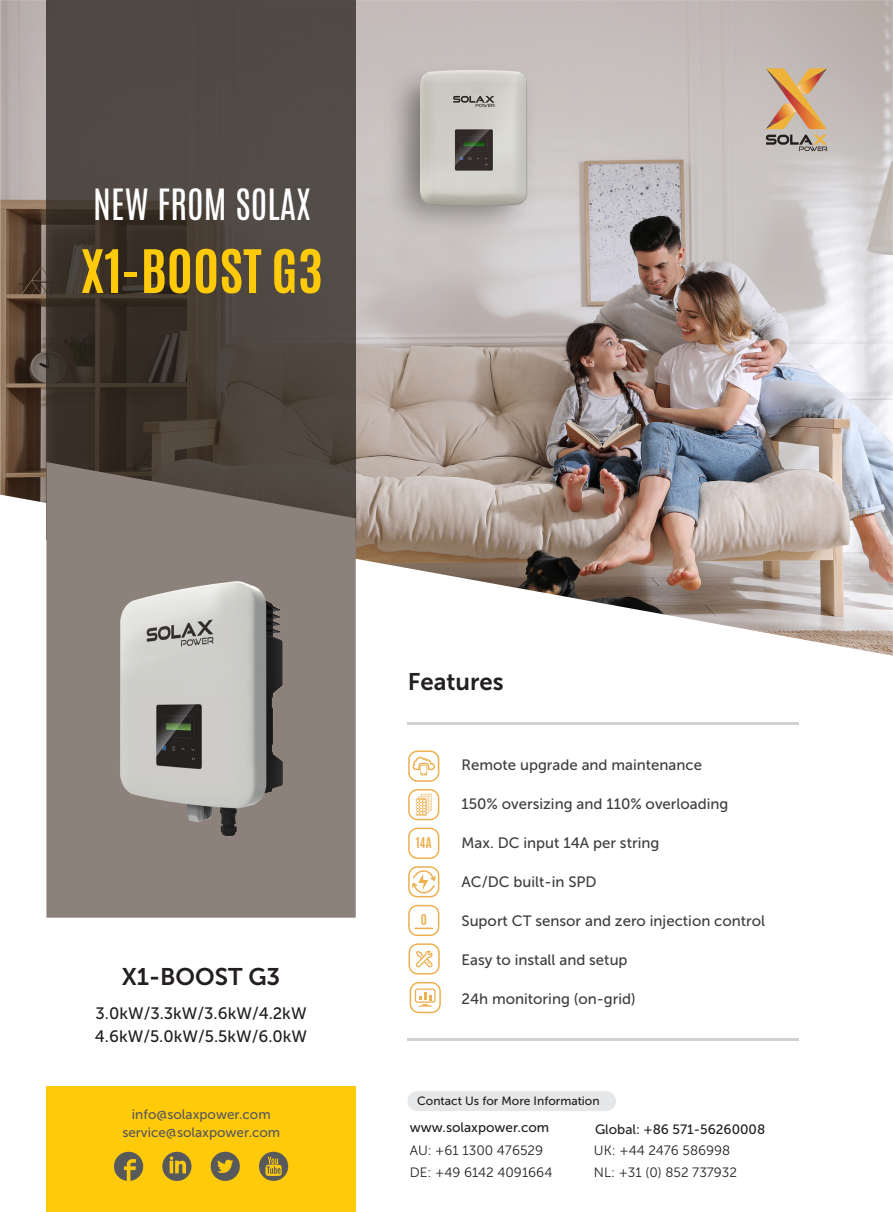
<style>
.page{position:relative;width:893px;height:1212px;background:#fff}
.page>*{position:absolute;margin:0;border:0;box-sizing:border-box;transform-origin:0 0}
.t1{font:700 50.85px "Antonio";color:#feca0a;scale:1.06 1}
.t2{font:36px "Antonio";color:#fff}
.t3{font:24px "Museo Sans 700";color:#231f20}
.t4{font:16.5px/23.4px "Museo Sans 500";color:#231f20}
.t5{font:15px "Museo Sans 500";color:#3e3e3f}
.t6{font:13.5px/21.5px "Museo Sans 300";color:#231f20}
.t7{font:13.5px/18.6px "Museo Sans 500";color:#58595b;text-align:center}
.t8{font:13.5px "Museo Sans 500";color:#231f20}
.t9{font:700 12.45px "Antonio";color:#edb050}
.t10{font:12px "Museo Sans 500";color:#231f20}
</style>
<div class="page">
<img style="left:0;top:0;width:893px;height:656px">
<svg style="left:47px;top:0;width:309px;height:462px;background:#49413a"></svg>
<svg style="left:46px;top:462px;width:310px;height:456px;background:#877b75"></svg>
<div style="left:46px;top:1086px;width:310px;height:126px;background:#feca0a"></div>
<svg style="left:114px;top:1152px;width:29px;height:29px"></svg>
<svg style="left:210px;top:1151px;width:30px;height:30px"></svg>
<svg style="left:259px;top:1151px;width:29px;height:30px"></svg>
<svg style="left:162px;top:1151px;width:30px;height:30px"></svg>
<div style="left:407px;top:1091px;width:209px;height:20px;background:#e6e7e9;border-radius:10px"></div>
<svg style="left:766px;top:68px;width:61px;height:61px;background:#d1a679"></svg>
<svg style="left:766px;top:135px;width:62px;height:16px"></svg>
<hr style="left:408px;top:722px;width:391px;height:3px;background:#d1d2d4">
<hr style="left:408px;top:1038px;width:391px;height:3px;background:#d1d2d4">
<img style="left:105px;top:574px;width:193px;height:276px">
<div style="left:408px;top:905px;width:31px;height:31px;border:2px solid #edb050;border-radius:9px"></div>
<svg style="left:415px;top:927px;width:17px;height:2px"></svg>
<div style="left:408px;top:789px;width:31px;height:31px;border:2px solid #edb050;border-radius:9px"></div>
<svg style="left:416px;top:794px;width:16px;height:21px"></svg>
<div style="left:408px;top:828px;width:31px;height:31px;border:2px solid #edb050;border-radius:9px"></div>
<div style="left:408px;top:866px;width:31px;height:31px;border:2px solid #edb050;border-radius:9px"></div>
<svg style="left:411px;top:869px;width:26px;height:25px"></svg>
<div style="left:408px;top:750px;width:31px;height:32px;border:2px solid #edb050;border-radius:9px"></div>
<svg style="left:412px;top:757px;width:23px;height:18px"></svg>
<div style="left:409px;top:943px;width:31px;height:31px;border:2px solid #edb050;border-radius:9px"></div>
<svg style="left:416px;top:950px;width:17px;height:17px"></svg>
<div style="left:410px;top:982px;width:31px;height:31px;border:2px solid #edb050;border-radius:9px"></div>
<svg style="left:415px;top:988px;width:21px;height:19px"></svg>
<h2 class="t2" style="left:93px;top:178px;width:219px">NEW FROM SOLAX</h2>
<h1 class="t1" style="left:81px;top:233px;width:230px">X1-BOOST G3</h1>
<h3 class="t3" style="left:122px;top:963px;width:160px">X1-BOOST G3</h3>
<p class="t4" style="left:95px;top:1001px;width:214px">3.0kW/3.3kW/3.6kW/4.2kW<br>4.6kW/5.0kW/5.5kW/6.0kW</p>
<p class="t7" style="left:122px;top:1105px;width:159px">info@solaxpower.com service@solaxpower.com</p>
<h3 class="t3" style="left:408px;top:668px;width:98px">Features</h3>
<p class="t9" style="left:416px;top:833px;width:17px">14A</p>
<p class="t9" style="left:421px;top:910px;width:8px">0</p>
<p class="t5" style="left:461px;top:757px;width:242px">Remote upgrade and maintenance</p>
<p class="t5" style="left:461px;top:796px;width:268px">150% oversizing and 110% overloading</p>
<p class="t5" style="left:461px;top:835px;width:199px">Max. DC input 14A per string</p>
<p class="t5" style="left:461px;top:874px;width:137px">AC/DC built-in SPD</p>
<p class="t5" style="left:461px;top:913px;width:305px">Suport CT sensor and zero injection control</p>
<p class="t5" style="left:461px;top:952px;width:168px">Easy to install and setup</p>
<p class="t5" style="left:461px;top:991px;width:176px">24h monitoring (on-grid)</p>
<p class="t10" style="left:417px;top:1094px;width:184px">Contact Us for More Information</p>
<p class="t8" style="left:410px;top:1120px;width:141px">www.solaxpower.com</p>
<p class="t8" style="left:595px;top:1122px;width:172px">Global: +86 571-56260008</p>
<p class="t6" style="left:410px;top:1140px;width:144px">AU: +61 1300 476529<br>DE: +49 6142 4091664</p>
<p class="t6" style="left:594px;top:1140px;width:145px">UK: +44 2476 586998<br>NL: +31 (0) 852 737932</p>
</div>
